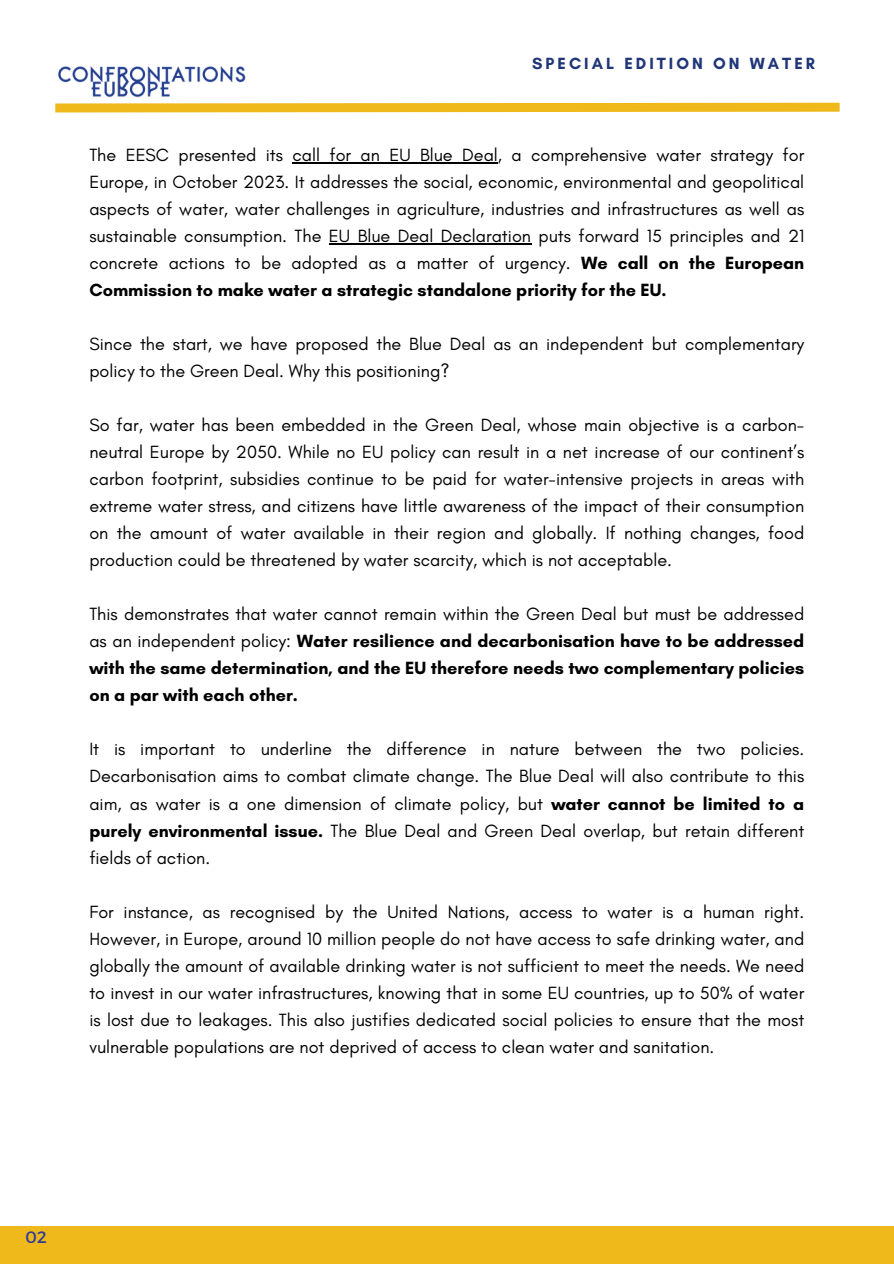
<style>
.page{position:relative;width:894px;height:1264px;background:#fff}
.page>*{position:absolute;margin:0;border:0;box-sizing:border-box;transform-origin:0 0}
.t1{font:18px/27px "Glacial Indifference";color:#000;text-align:justify}
.t2{font:700 18px/27px "Glacial Indifference";color:#000;text-align:justify}
.t3{font:700 16.5px "Glacial Indifference";letter-spacing:.185em;color:#203679}
.t4{font:16.5px "Montserrat";color:#303a99}
.s1{font-weight:700}
.s2{font-weight:400}
</style>
<div class="page">
<svg style="left:260px;top:102px;width:580px;height:11px;background:#f1c545"></svg>
<div style="left:0;top:1226px;width:893px;height:37px;background:#efb91c"></div>
<img style="left:55px;top:66px;width:205px;height:47px">
<hr style="left:292px;top:162px;width:206px;height:1px;background:#000">
<hr style="left:329px;top:243px;width:202px;height:1px;background:#000">
<p class="t3" style="left:532px;top:54px;width:284px">SPECIAL EDITION ON WATER</p>
<p class="t1" style="left:89px;top:141px;width:716px">The EESC presented its call for an EU Blue Deal, a comprehensive water strategy for Europe, in October 2023. It addresses the social, economic, environmental and geopolitical aspects of water, water challenges in agriculture, industries and infrastructures as well as sustainable consumption. The EU Blue Deal Declaration puts forward 15 principles and 21 concrete actions to be adopted as a matter of urgency. <span class="s1">We call on the European Commission to make water a strategic standalone priority for the EU.</span></p>
<p class="t1" style="left:89px;top:330px;width:716px">Since the start, we have proposed the Blue Deal as an independent but complementary policy to the Green Deal. Why this positioning?</p>
<p class="t1" style="left:89px;top:411px;width:716px">So far, water has been embedded in the Green Deal, whose main objective is a carbon&shy;neutral Europe by 2050. While no EU policy can result in a net increase of our continent’s carbon footprint, subsidies continue to be paid for water-intensive projects in areas with extreme water stress, and citizens have little awareness of the impact of their consumption on the amount of water available in their region and globally. If nothing changes, food production could be threatened by water scarcity, which is not acceptable.</p>
<p class="t2" style="left:89px;top:600px;width:716px"><span class="s2">This demonstrates that water cannot remain within the Green Deal but must be addressed as an independent policy:</span> Water resilience and decarbonisation have to be addressed with the same determination, and the EU therefore needs two complementary policies on a par with each other.</p>
<p class="t1" style="left:89px;top:735px;width:716px">It is important to underline the difference in nature between the two policies.<br>Decarbonisation aims to combat climate change. The Blue Deal will also contribute to this aim, as water is a one dimension of climate policy, but <span class="s1">water cannot be limited to a purely environmental issue.</span> The Blue Deal and Green Deal overlap, but retain different fields of action.</p>
<p class="t1" style="left:89px;top:897px;width:716px">For instance, as recognised by the United Nations, access to water is a human right.<br>However, in Europe, around 10 million people do not have access to safe drinking water, and globally the amount of available drinking water is not sufficient to meet the needs. We need to invest in our water infrastructures, knowing that in some EU countries, up to 50% of water is lost due to leakages. This also justifies dedicated social policies to ensure that the most vulnerable populations are not deprived of access to clean water and sanitation.</p>
<p class="t4" style="left:26px;top:1226px;width:23px">02</p>
</div>
